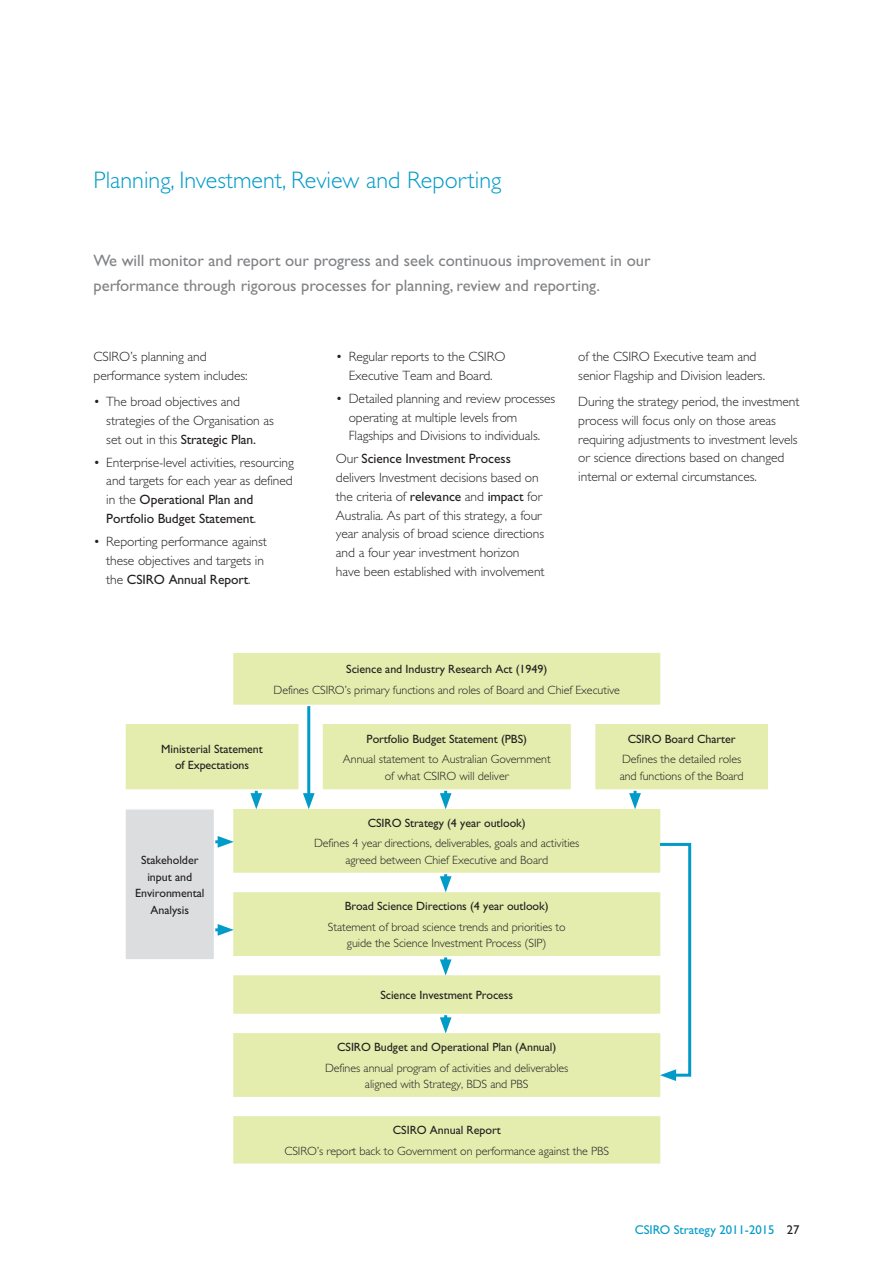
<style>
.page{position:relative;width:893px;height:1263px;background:#fff}
.page>*{position:absolute;margin:0;border:0;box-sizing:border-box;transform-origin:0 0}
.t1{font:300 24px "Gill Sans";color:#009bc8}
.t2{font:16.5px/25.5px "Gill Sans";color:#808285}
.t3{font:300 13.5px/18.8px "Gill Sans";letter-spacing:-.005em;color:#231f20}
.t4{font:12.75px "Gill Sans";color:#009bc8}
.t5{font:300 12px/16.5px "Gill Sans";letter-spacing:-.005em;color:#231f20;text-align:center}
.t6{font:12px/16.5px "Gill Sans";letter-spacing:-.005em;color:#231f20;text-align:center}
.s1{font-weight:400}
.s2{color:#231f20}
</style>
<div class="page">
<div style="left:232px;top:1032px;width:429px;height:66px;background:#e4ecae"></div>
<div style="left:232px;top:1032px;width:430px;height:66px;border:2px solid #fff"></div>
<svg style="left:440px;top:1015px;width:11px;height:18px"></svg>
<div style="left:232px;top:974px;width:429px;height:40px;background:#e4ecae"></div>
<div style="left:232px;top:974px;width:430px;height:41px;border:2px solid #fff"></div>
<svg style="left:440px;top:957px;width:11px;height:18px"></svg>
<div style="left:232px;top:891px;width:429px;height:66px;background:#e4ecae"></div>
<div style="left:232px;top:891px;width:430px;height:66px;border:2px solid #fff"></div>
<svg style="left:440px;top:874px;width:11px;height:18px"></svg>
<div style="left:232px;top:1115px;width:429px;height:49px;background:#e4ecae"></div>
<div style="left:232px;top:1115px;width:430px;height:50px;border:2px solid #fff"></div>
<div style="left:232px;top:808px;width:429px;height:65px;background:#e4ecae"></div>
<div style="left:232px;top:807px;width:430px;height:67px;border:2px solid #fff"></div>
<svg style="left:440px;top:791px;width:11px;height:18px"></svg>
<div style="left:322px;top:723px;width:249px;height:67px;background:#e4ecae"></div>
<div style="left:321px;top:722px;width:251px;height:69px;border:2px solid #fff"></div>
<svg style="left:657px;top:841px;width:35px;height:240px"></svg>
<hr style="left:307px;top:688px;width:3px;height:111px;background:#009bc8">
<svg style="left:303px;top:793px;width:12px;height:16px"></svg>
<div style="left:232px;top:652px;width:429px;height:53px;background:#e4ecae"></div>
<div style="left:232px;top:651px;width:430px;height:55px;border:2px solid #fff"></div>
<hr style="left:190px;top:840px;width:33px;height:3px;background:#009bc8">
<svg style="left:218px;top:836px;width:16px;height:12px"></svg>
<hr style="left:190px;top:928px;width:33px;height:3px;background:#009bc8">
<svg style="left:218px;top:924px;width:16px;height:12px"></svg>
<div style="left:125px;top:809px;width:90px;height:151px;background:#dcdddf"></div>
<div style="left:124px;top:808px;width:91px;height:153px;border:2px solid #fff"></div>
<svg style="left:250px;top:791px;width:12px;height:18px"></svg>
<svg style="left:629px;top:791px;width:12px;height:18px"></svg>
<div style="left:595px;top:723px;width:174px;height:67px;background:#e4ecae"></div>
<div style="left:594px;top:722px;width:176px;height:69px;border:2px solid #fff"></div>
<div style="left:125px;top:723px;width:174px;height:67px;background:#e4ecae"></div>
<div style="left:124px;top:722px;width:176px;height:69px;border:2px solid #fff"></div>
<h1 class="t1" style="left:94px;top:167px;width:409px">Planning, Investment, Review and Reporting</h1>
<p class="t2" style="left:94px;top:247px;width:559px">We will monitor and report our progress and seek continuous improvement in our performance through rigorous processes for planning, review and reporting.</p>
<p class="t3" style="left:94px;top:347px;width:156px">CSIRO’s planning and performance system includes:</p>
<p class="t3" style="left:106px;top:392px;width:169px;text-indent:-13px">• The broad objectives and strategies of the Organisation as set out in this <span class="s1">Strategic Plan.</span></p>
<p class="t3" style="left:106px;top:453px;width:189px;text-indent:-13px">• Enterprise-level activities, resourcing and targets for each year as defined in the <span class="s1">Operational Plan and Portfolio Budget Statement</span>.</p>
<p class="t3" style="left:106px;top:532px;width:162px;text-indent:-13px">• Reporting performance against these objectives and targets in the <span class="s1">CSIRO Annual Report</span>.</p>
<p class="t3" style="left:336px;top:347px;width:171px;text-align:center">• Regular reports to the CSIRO<br>Executive Team and Board.</p>
<p class="t3" style="left:349px;top:389px;width:208px;text-indent:-13px">• Detailed planning and review processes operating at multiple levels from<br>Flagships and Divisions to individuals.</p>
<p class="t3" style="left:336px;top:450px;width:210px">Our <span class="s1">Science Investment Process </span>delivers Investment decisions based on the criteria of <span class="s1">relevance</span> and <span class="s1">impact</span> for Australia. As part of this strategy, a four year analysis of broad science directions and a four year investment horizon have been established with involvement</p>
<p class="t3" style="left:578px;top:347px;width:188px">of the CSIRO Executive team and senior Flagship and Division leaders.</p>
<p class="t3" style="left:578px;top:392px;width:223px">During the strategy period, the investment process will focus only on those areas requiring adjustments to investment levels or science directions based on changed internal or external circumstances.</p>
<p class="t6" style="left:346px;top:661px;width:202px">Science and Industry Research Act (1949)</p>
<p class="t5" style="left:274px;top:681px;width:348px">Defines CSIRO’s primary functions and roles of Board and Chief Executive</p>
<p class="t6" style="left:161px;top:741px;width:103px">Ministerial Statement of Expectations</p>
<p class="t6" style="left:367px;top:730px;width:162px">Portfolio Budget Statement (PBS)</p>
<p class="t5" style="left:343px;top:751px;width:209px">Annual statement to Australian Government of what CSIRO will deliver</p>
<p class="t6" style="left:628px;top:730px;width:109px">CSIRO Board Charter</p>
<p class="t5" style="left:620px;top:751px;width:125px;text-align:left">Defines the detailed roles and functions of the Board</p>
<p class="t6" style="left:135px;top:852px;width:71px">Stakeholder input and<br>Environmental<br>Analysis</p>
<p class="t6" style="left:368px;top:814px;width:160px">CSIRO Strategy (4 year outlook)</p>
<p class="t5" style="left:314px;top:835px;width:267px">Defines 4 year directions, deliverables, goals and activities agreed between Chief Executive and Board</p>
<p class="t6" style="left:345px;top:898px;width:205px">Broad Science Directions (4 year outlook)</p>
<p class="t5" style="left:328px;top:918px;width:239px">Statement of broad science trends and priorities to guide the Science Investment Process (SIP)</p>
<p class="t6" style="left:380px;top:987px;width:134px">Science Investment Process</p>
<p class="t6" style="left:337px;top:1039px;width:221px">CSIRO Budget and Operational Plan (Annual)</p>
<p class="t5" style="left:325px;top:1059px;width:245px">Defines annual program of activities and deliverables aligned with Strategy, BDS and PBS</p>
<p class="t6" style="left:393px;top:1122px;width:109px">CSIRO Annual Report</p>
<p class="t5" style="left:284px;top:1142px;width:326px">CSIRO’s report back to Government on performance against the PBS</p>
<p class="t4" style="left:635px;top:1223px;width:166px">CSIRO Strategy 2011-2015 <span class="s2">27</span></p>
</div>
